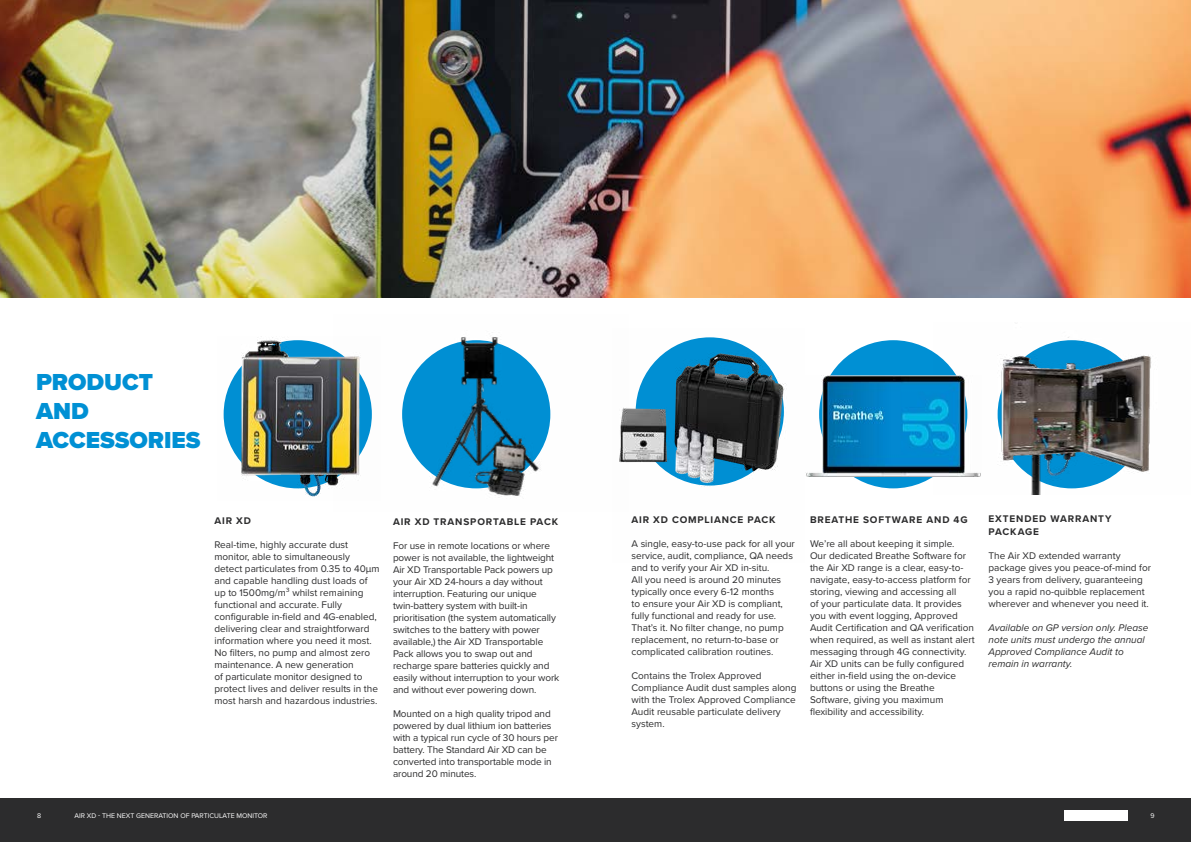
<style>
.page{position:relative;width:1191px;height:842px;background:#fff}
.page>*{position:absolute;margin:0;border:0;box-sizing:border-box;transform-origin:0 0}
.t1{font:900 24px/28.8px "Proxima Nova";color:#0090d4}
.t2{font:10px/12px "Proxima Nova";color:#2c2c2d}
.t3{font:italic 10px/12px "Proxima Nova";color:#2c2c2d}
.t4{font:700 10px/12px "Proxima Nova";letter-spacing:.085em;color:#2c2c2d}
.t5{font:7px "Proxima Nova";color:#fff}
</style>
<div class="page">
<div style="left:0;top:798px;width:1191px;height:44px;background:#2c2c2d"></div>
<img style="left:1064px;top:811px;width:63px;height:9px">
<img style="left:1064px;top:820px;width:63px;height:1px">
<img style="left:0;top:0;width:1191px;height:298px">
<div style="left:819px;top:340px;width:148px;height:148px;background:#0090d4;border-radius:50%"></div>
<img style="left:629px;top:337px;width:157px;height:150px">
<img style="left:223px;top:337px;width:111px;height:160px">
<img style="left:334px;top:337px;width:295px;height:159px">
<img style="left:933px;top:337px;width:218px;height:157px">
<img style="left:806px;top:376px;width:175px;height:101px">
<h1 class="t1" style="left:36px;top:368px;width:166px">PRODUCT<br>AND<br>ACCESSORIES</h1>
<p class="t4" style="left:214px;top:514px;width:38px">AIR XD</p>
<p class="t2" style="left:214px;top:538px;width:167px">Real-time, highly accurate dust monitor, able to simultaneously detect particulates from 0.35 to 40μm and capable handling dust loads of up to 1500mg/m³ whilst remaining functional and accurate. Fully configurable in-field and 4G-enabled, delivering clear and straightforward information where you need it most.<br>No filters, no pump and almost zero maintenance. A new generation<br>of particulate monitor designed to protect lives and deliver results in the most harsh and hazardous industries.</p>
<p class="t4" style="left:393px;top:515px;width:167px">AIR XD TRANSPORTABLE PACK</p>
<p class="t2" style="left:393px;top:539px;width:168px">For use in remote locations or where power is not available, the lightweight Air XD Transportable Pack powers up your Air XD 24-hours a day without interruption. Featuring our unique twin-battery system with built-in prioritisation (the system automatically switches to the battery with power available,) the Air XD Transportable Pack allows you to swap out and recharge spare batteries quickly and easily without interruption to your work and without ever powering down.</p>
<p class="t2" style="left:393px;top:707px;width:166px">Mounted on a high quality tripod and powered by dual lithium ion batteries with a typical run cycle of 30 hours per battery. The Standard Air XD can be converted into transportable mode in around 20 minutes.</p>
<p class="t4" style="left:631px;top:513px;width:146px">AIR XD COMPLIANCE PACK</p>
<p class="t2" style="left:631px;top:537px;width:165px">A single, easy-to-use pack for all your service, audit, compliance, QA needs and to verify your Air XD in-situ.<br>All you need is around 20 minutes typically once every 6-12 months<br>to ensure your Air XD is compliant, fully functional and ready for use.<br>That’s it. No filter change, no pump replacement, no return-to-base or complicated calibration routines.</p>
<p class="t2" style="left:631px;top:669px;width:166px">Contains the Trolex Approved<br>Compliance Audit dust samples along with the Trolex Approved Compliance<br>Audit reusable particulate delivery system.</p>
<p class="t4" style="left:810px;top:513px;width:159px">BREATHE SOFTWARE AND 4G</p>
<p class="t2" style="left:810px;top:537px;width:166px">We’re all about keeping it simple.<br>Our dedicated Breathe Software for the Air XD range is a clear, easy-to&shy;navigate, easy-to-access platform for storing, viewing and accessing all<br>of your particulate data. It provides you with event logging, Approved Audit Certification and QA verification when required, as well as instant alert messaging through 4G connectivity.<br>Air XD units can be fully configured either in-field using the on-device buttons or using the Breathe Software, giving you maximum flexibility and accessibility.</p>
<p class="t4" style="left:988px;top:513px;width:125px">EXTENDED WARRANTY<br>PACKAGE</p>
<p class="t2" style="left:988px;top:549px;width:164px">The Air XD extended warranty package gives you peace-of-mind for 3 years from delivery, guaranteeing you a rapid no-quibble replacement wherever and whenever you need it.</p>
<p class="t3" style="left:988px;top:621px;width:161px">Available on GP version only. Please note units must undergo the annual<br>Approved Compliance Audit to remain in warranty.</p>
<p class="t5" style="left:37px;top:811px;width:6px">8</p>
<p class="t5" style="left:75px;top:811px;width:194px">AIR XD - THE NEXT GENERATION OF PARTICULATE MONITOR</p>
<p class="t5" style="left:1150px;top:811px;width:6px">9</p>
</div>
